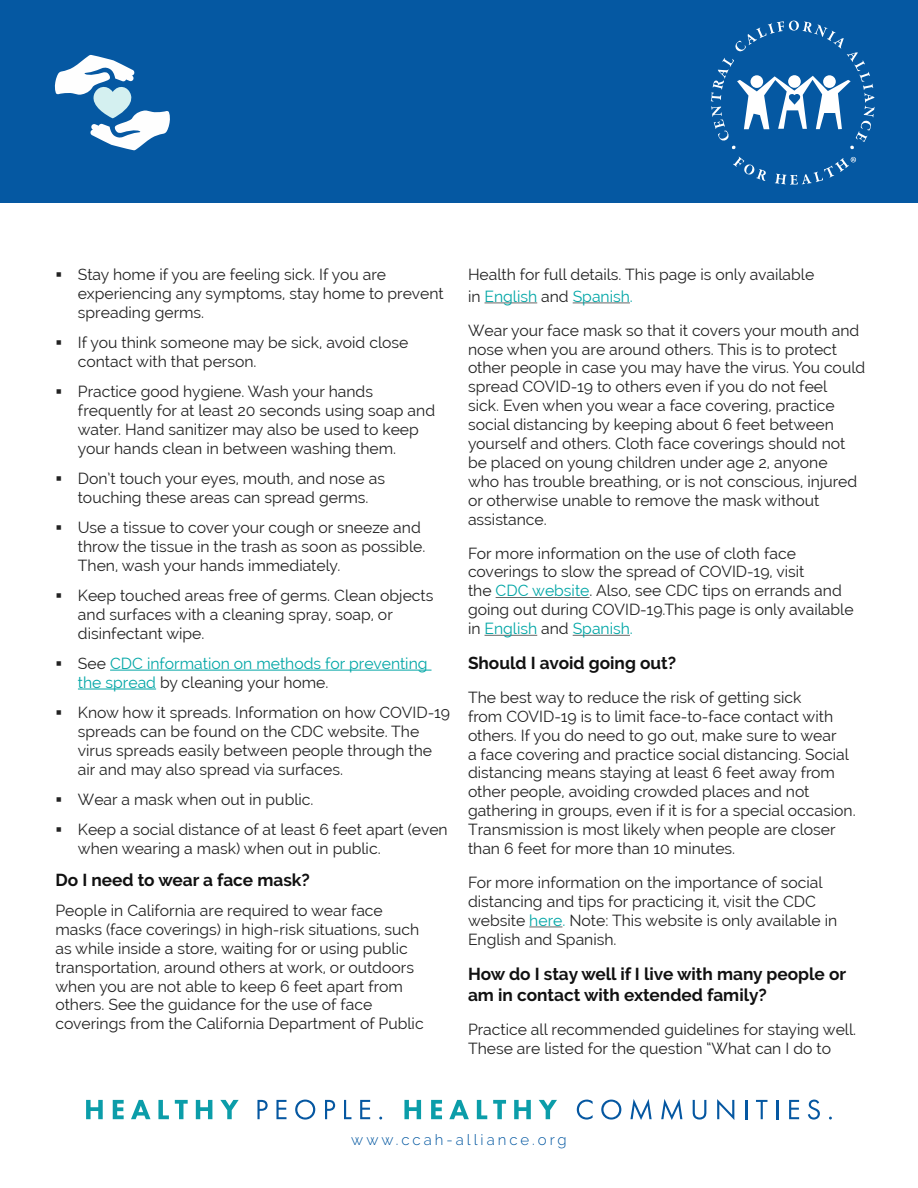
<style>
.page{position:relative;width:918px;height:1188px;background:#fff}
.page>*{position:absolute;margin:0;border:0;box-sizing:border-box;transform-origin:0 0}
.t1{font:700 17.25px/20.7px "Raleway";color:#111}
.t2{font:15.75px/18.9px "Raleway";color:#222}
.t3{font:15.75px/18.9px "Raleway";color:#00a6a6}
.t4{font:300 15px "Raleway";letter-spacing:.2em;color:#0056a0}
.s1{color:#222}
.s2{color:#00a6a6}
</style>
<div class="page">
<svg style="left:86px;top:1100px;width:17px;height:19px"></svg>
<svg style="left:113px;top:1100px;width:11px;height:19px"></svg>
<svg style="left:131px;top:1100px;width:19px;height:19px"></svg>
<svg style="left:158px;top:1100px;width:11px;height:19px"></svg>
<svg style="left:175px;top:1100px;width:13px;height:19px"></svg>
<svg style="left:196px;top:1100px;width:16px;height:19px"></svg>
<svg style="left:220px;top:1100px;width:19px;height:19px"></svg>
<svg style="left:257px;top:1100px;width:11px;height:19px"></svg>
<svg style="left:276px;top:1100px;width:10px;height:19px"></svg>
<svg style="left:295px;top:1100px;width:20px;height:20px"></svg>
<svg style="left:325px;top:1100px;width:10px;height:19px"></svg>
<svg style="left:344px;top:1100px;width:7px;height:19px"></svg>
<svg style="left:360px;top:1100px;width:10px;height:19px"></svg>
<svg style="left:404px;top:1100px;width:17px;height:19px"></svg>
<svg style="left:431px;top:1100px;width:11px;height:19px"></svg>
<svg style="left:449px;top:1100px;width:20px;height:19px"></svg>
<svg style="left:477px;top:1100px;width:10px;height:19px"></svg>
<svg style="left:493px;top:1100px;width:13px;height:19px"></svg>
<svg style="left:514px;top:1100px;width:17px;height:19px"></svg>
<svg style="left:539px;top:1100px;width:18px;height:19px"></svg>
<svg style="left:577px;top:1100px;width:16px;height:20px"></svg>
<svg style="left:601px;top:1100px;width:20px;height:20px"></svg>
<svg style="left:630px;top:1099px;width:22px;height:21px"></svg>
<svg style="left:661px;top:1099px;width:21px;height:21px"></svg>
<svg style="left:693px;top:1100px;width:13px;height:20px"></svg>
<svg style="left:717px;top:1099px;width:17px;height:21px"></svg>
<svg style="left:745px;top:1100px;width:2px;height:19px"></svg>
<svg style="left:756px;top:1100px;width:12px;height:19px"></svg>
<svg style="left:776px;top:1100px;width:2px;height:19px"></svg>
<svg style="left:789px;top:1100px;width:10px;height:19px"></svg>
<svg style="left:808px;top:1100px;width:12px;height:20px"></svg>
<div style="left:0;top:0;width:918px;height:202px;background:#0558a2"></div>
<svg style="left:55px;top:54px;width:115px;height:97px"></svg>
<svg style="left:733px;top:157px;width:33px;height:24px"></svg>
<svg style="left:775px;top:157px;width:81px;height:28px"></svg>
<svg style="left:711px;top:21px;width:164px;height:128px"></svg>
<hr style="left:110px;top:670px;width:322px;height:1px;background:#00a6a6">
<hr style="left:78px;top:689px;width:78px;height:1px;background:#00a6a6">
<hr style="left:485px;top:303px;width:52px;height:1px;background:#666">
<hr style="left:573px;top:303px;width:57px;height:1px;background:#666">
<hr style="left:496px;top:597px;width:94px;height:1px;background:#666">
<hr style="left:485px;top:635px;width:52px;height:1px;background:#666">
<hr style="left:573px;top:635px;width:57px;height:1px;background:#666">
<hr style="left:529px;top:927px;width:33px;height:1px;background:#666">
<p class="t2" style="left:78px;top:265px;width:367px;text-indent:-22px">▪ Stay home if you are feeling sick. If you are experiencing any symptoms, stay home to prevent spreading germs.</p>
<p class="t2" style="left:78px;top:333px;width:332px;text-indent:-22px">▪ If you think someone may be sick, avoid close contact with that person.</p>
<p class="t2" style="left:78px;top:382px;width:359px;text-indent:-22px">▪ Practice good hygiene. Wash your hands frequently for at least 20 seconds using soap and water. Hand sanitizer may also be used to keep your hands clean in between washing them.</p>
<p class="t2" style="left:55px;top:469px;width:331px;text-align:center">▪ Don’t touch your eyes, mouth, and nose as touching these areas can spread germs.</p>
<p class="t2" style="left:78px;top:518px;width:349px;text-indent:-22px">▪ Use a tissue to cover your cough or sneeze and throw the tissue in the trash as soon as possible.<br>Then, wash your hands immediately.</p>
<p class="t2" style="left:78px;top:586px;width:357px;text-indent:-22px">▪ Keep touched areas free of germs. Clean objects and surfaces with a cleaning spray, soap, or disinfectant wipe.</p>
<p class="t3" style="left:78px;top:654px;width:351px;text-indent:-22px"><span class="s1">▪ See</span> CDC information on methods for preventing the spread <span class="s1">by cleaning your home.</span></p>
<p class="t2" style="left:78px;top:703px;width:374px;text-indent:-22px">▪ Know how it spreads. Information on how COVID-19 spreads can be found on the CDC website. The virus spreads easily between people through the air and may also spread via surfaces.</p>
<p class="t2" style="left:55px;top:790px;width:260px">▪ Wear a mask when out in public.</p>
<p class="t2" style="left:78px;top:820px;width:371px;text-indent:-22px">▪ Keep a social distance of at least 6 feet apart (even when wearing a mask) when out in public.</p>
<p class="t1" style="left:55px;top:870px;width:256px">Do I need to wear a face mask?</p>
<p class="t2" style="left:55px;top:901px;width:370px">People in California are required to wear face masks (face coverings) in high-risk situations, such as while inside a store, waiting for or using public transportation, around others at work, or outdoors when you are not able to keep 6 feet apart from others. See the guidance for the use of face coverings from the California Department of Public</p>
<p class="t2" style="left:468px;top:264px;width:348px;line-height:21.6px">Health for full details. This page is only available in <span class="s2">English</span> and <span class="s2">Spanish.</span></p>
<p class="t2" style="left:468px;top:321px;width:399px">Wear your face mask so that it covers your mouth and nose when you are around others. This is to protect other people in case you may have the virus. You could spread COVID-19 to others even if you do not feel<br>sick. Even when you wear a face covering, practice social distancing by keeping about 6 feet between yourself and others. Cloth face coverings should not be placed on young children under age 2, anyone<br>who has trouble breathing, or is not conscious, injured or otherwise unable to remove the mask without assistance.</p>
<p class="t2" style="left:468px;top:543px;width:387px">For more information on the use of cloth face coverings to slow the spread of COVID-19, visit<br>the <span class="s2">CDC website</span>. Also, see CDC tips on errands and going out during COVID-19.This page is only available in <span class="s2">English</span> and <span class="s2">Spanish.</span></p>
<p class="t1" style="left:468px;top:653px;width:210px">Should I avoid going out?</p>
<p class="t2" style="left:468px;top:688px;width:389px">The best way to reduce the risk of getting sick<br>from COVID-19 is to limit face-to-face contact with others. If you do need to go out, make sure to wear<br>a face covering and practice social distancing. Social distancing means staying at least 6 feet away from other people, avoiding crowded places and not gathering in groups, even if it is for a special occasion.<br>Transmission is most likely when people are closer than 6 feet for more than 10 minutes.</p>
<p class="t2" style="left:468px;top:873px;width:371px">For more information on the importance of social distancing and tips for practicing it, visit the CDC website <span class="s2">here.</span> Note: This website is only available in English and Spanish.</p>
<p class="t1" style="left:468px;top:964px;width:380px">How do I stay well if I live with many people or am in contact with extended family?</p>
<p class="t2" style="left:468px;top:1020px;width:390px">Practice all recommended guidelines for staying well.<br>These are listed for the question “What can I do to</p>
<p class="t4" style="left:351px;top:1131px;width:217px">www.ccah-alliance.org</p>
</div>
